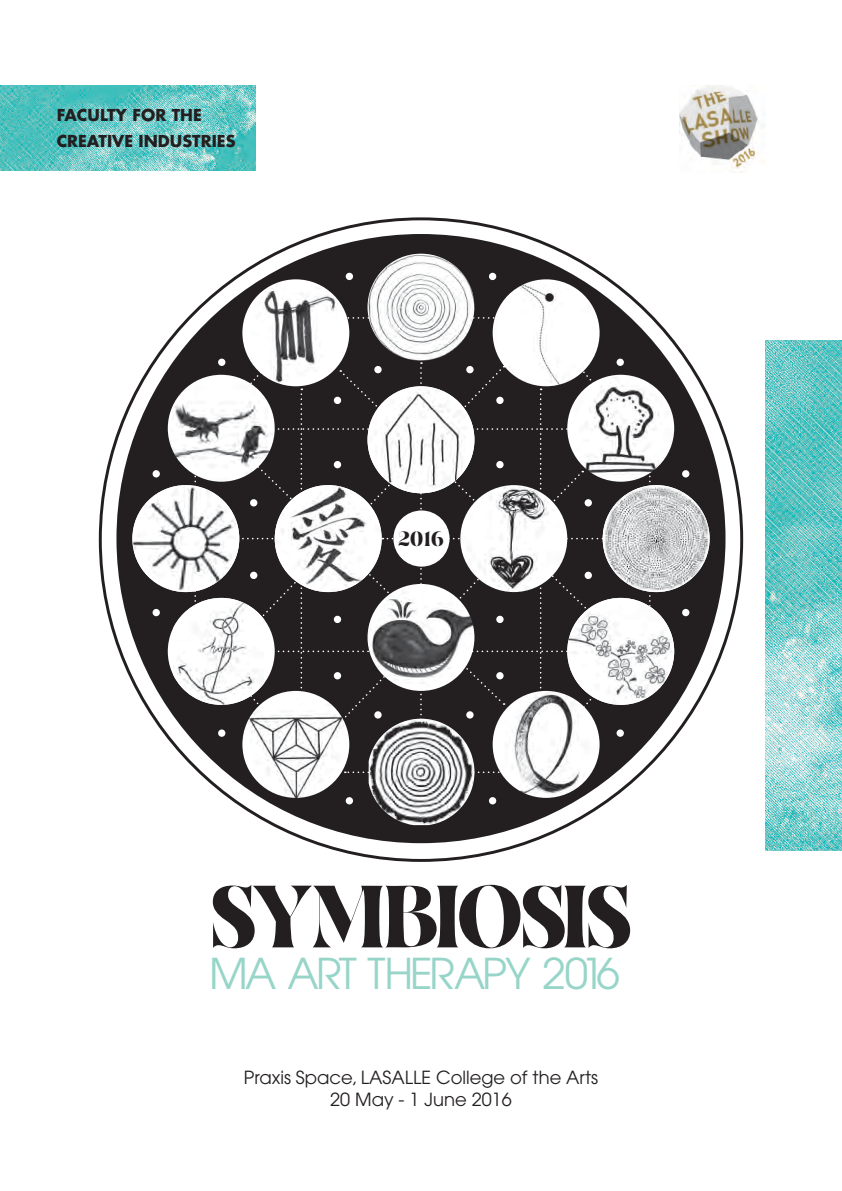
<style>
.page{position:relative;width:842px;height:1191px;background:#fff}
.page>*{position:absolute;margin:0;border:0;box-sizing:border-box;transform-origin:0 0}
.t1{font:700 95.6px "Hoban";letter-spacing:-.06em;color:#231f20}
.t2{font:42.2px "Avant Garde";letter-spacing:-.065em;color:#97d5c9}
.t3{font:700 22.4px "Hoban";color:#231f20}
.t4{font:18px "Avant Garde";color:#231f20}
.t5{font:700 16px "Futura";color:#231f20}
</style>
<div class="page">
<div style="left:116px;top:234px;width:609px;height:609px;background:#231f20;border-radius:50%"></div>
<div style="left:346px;top:273px;width:7px;height:7px;background:#fff;border-radius:50%"></div>
<div style="left:489px;top:273px;width:7px;height:7px;background:#fff;border-radius:50%"></div>
<div style="left:346px;top:797px;width:7px;height:7px;background:#fff;border-radius:50%"></div>
<div style="left:489px;top:797px;width:7px;height:7px;background:#fff;border-radius:50%"></div>
<svg style="left:194px;top:475px;width:2px;height:122px"></svg>
<svg style="left:649px;top:473px;width:2px;height:134px"></svg>
<svg style="left:347px;top:317px;width:148px;height:2px"></svg>
<svg style="left:345px;top:771px;width:156px;height:2px"></svg>
<svg style="left:228px;top:346px;width:398px;height:408px"></svg>
<div style="left:168px;top:598px;width:107px;height:107px;background:#fff;border-radius:50%"></div>
<img style="left:173px;top:598px;width:91px;height:107px">
<img style="left:567px;top:598px;width:107px;height:107px;border-radius:53px">
<img style="left:132px;top:485px;width:107px;height:107px;border-radius:53px">
<img style="left:603px;top:485px;width:107px;height:107px;border-radius:53px">
<img style="left:567px;top:375px;width:107px;height:107px;border-radius:53px">
<img style="left:168px;top:375px;width:107px;height:107px;border-radius:53px">
<img style="left:493px;top:279px;width:107px;height:107px;border-radius:53px">
<img style="left:493px;top:691px;width:107px;height:107px;border-radius:53px">
<img style="left:242px;top:279px;width:107px;height:107px;border-radius:53px">
<img style="left:242px;top:691px;width:107px;height:107px;border-radius:53px">
<img style="left:369px;top:718px;width:105px;height:107px">
<img style="left:367px;top:386px;width:107px;height:107px;border-radius:53px">
<img style="left:367px;top:584px;width:107px;height:107px;border-radius:53px">
<img style="left:367px;top:254px;width:107px;height:106px;border-radius:53px">
<div style="left:218px;top:358px;width:7px;height:8px;background:#fff;border-radius:50%"></div>
<svg style="left:616px;top:358px;width:8px;height:8px"></svg>
<div style="left:218px;top:729px;width:7px;height:8px;background:#fff;border-radius:50%"></div>
<div style="left:616px;top:729px;width:8px;height:8px;background:#fff;border-radius:50%"></div>
<div style="left:153px;top:609px;width:7px;height:7px;background:#fff;border-radius:50%"></div>
<div style="left:682px;top:609px;width:7px;height:7px;background:#fff;border-radius:50%"></div>
<div style="left:153px;top:470px;width:7px;height:7px;background:#fff;border-radius:50%"></div>
<div style="left:334px;top:461px;width:7px;height:7px;background:#fff;border-radius:50%"></div>
<div style="left:334px;top:616px;width:7px;height:7px;background:#fff;border-radius:50%"></div>
<div style="left:334px;top:672px;width:7px;height:7px;background:#fff;border-radius:50%"></div>
<div style="left:334px;top:397px;width:7px;height:7px;background:#fff;border-radius:50%"></div>
<div style="left:496px;top:461px;width:8px;height:7px;background:#fff;border-radius:50%"></div>
<div style="left:496px;top:616px;width:8px;height:7px;background:#fff;border-radius:50%"></div>
<div style="left:250px;top:571px;width:7px;height:8px;background:#fff;border-radius:50%"></div>
<div style="left:585px;top:571px;width:7px;height:8px;background:#fff;border-radius:50%"></div>
<div style="left:250px;top:499px;width:7px;height:7px;background:#fff;border-radius:50%"></div>
<div style="left:585px;top:499px;width:7px;height:7px;background:#fff;border-radius:50%"></div>
<div style="left:466px;top:366px;width:8px;height:7px;background:#fff;border-radius:50%"></div>
<div style="left:466px;top:711px;width:8px;height:7px;background:#fff;border-radius:50%"></div>
<div style="left:374px;top:366px;width:8px;height:7px;background:#fff;border-radius:50%"></div>
<div style="left:374px;top:711px;width:8px;height:7px;background:#fff;border-radius:50%"></div>
<div style="left:496px;top:672px;width:8px;height:7px;background:#fff;border-radius:50%"></div>
<div style="left:496px;top:397px;width:8px;height:7px;background:#fff;border-radius:50%"></div>
<div style="left:682px;top:470px;width:7px;height:7px;background:#fff;border-radius:50%"></div>
<div style="left:393px;top:510px;width:57px;height:56px;background:#fff;border-radius:50%"></div>
<img style="left:275px;top:485px;width:107px;height:107px;border-radius:53px">
<img style="left:460px;top:485px;width:107px;height:107px;border-radius:53px">
<img style="left:0;top:85px;width:255px;height:85px">
<img style="left:765px;top:340px;width:77px;height:510px">
<img style="left:680px;top:85px;width:85px;height:87px">
<p class="t5" style="left:57px;top:104px;width:147px">FACULTY FOR THE</p>
<p class="t5" style="left:57px;top:130px;width:180px">CREATIVE INDUSTRIES</p>
<p class="t3" style="left:398px;top:523px;width:47px">2016</p>
<p class="t1" style="left:209px;top:849px;width:425px">SYMBIOSIS</p>
<p class="t2" style="left:209px;top:949px;width:412px">MA ART THERAPY 2016</p>
<p class="t4" style="left:244px;top:1067px;width:356px">Praxis Space, LASALLE College of the Arts</p>
<p class="t4" style="left:330px;top:1088px;width:183px">20 May - 1 June 2016</p>
</div>
